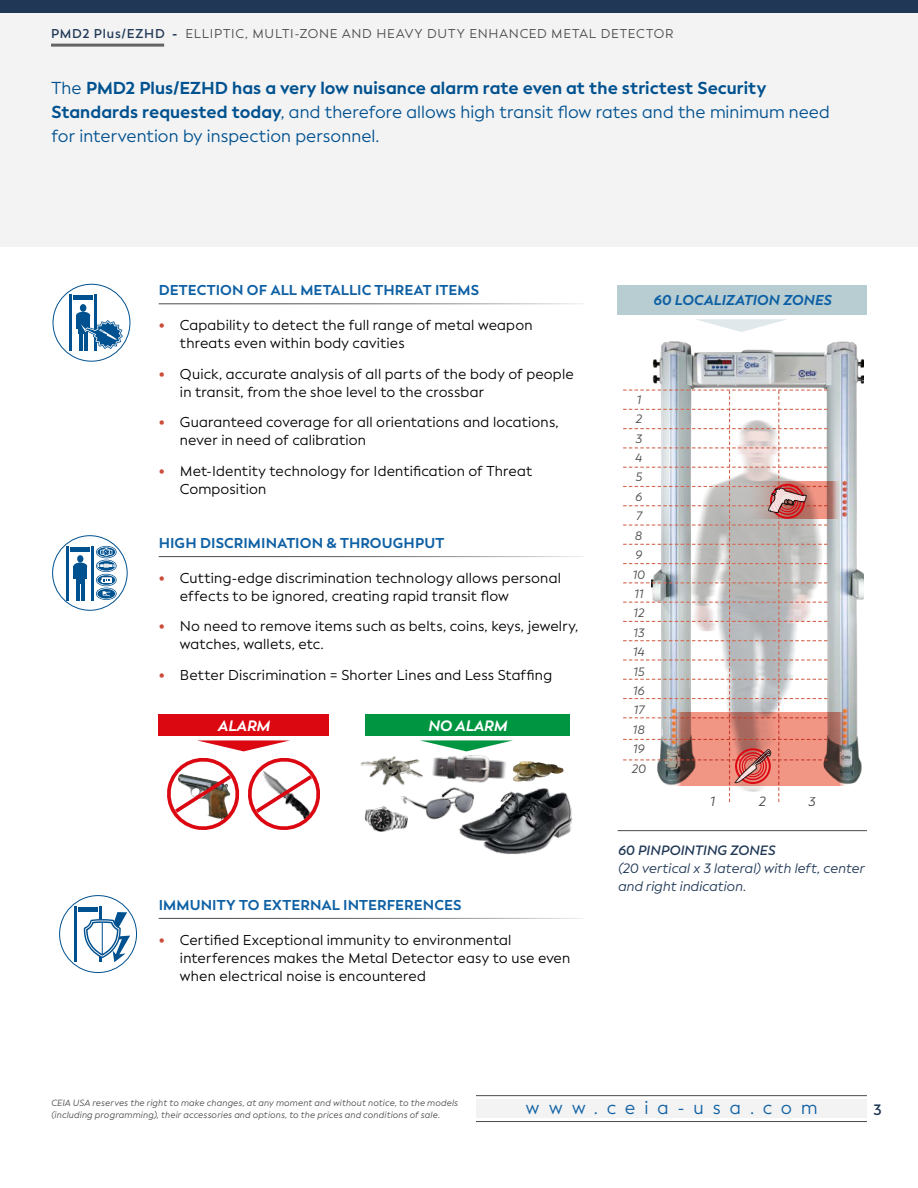
<style>
.page{position:relative;width:918px;height:1188px;background:#fff}
.page>*{position:absolute;margin:0;border:0;box-sizing:border-box;transform-origin:0 0}
.t1{font:18px "Facundo";letter-spacing:.5em;color:#0e60a4}
.t2{font:17.25px/24px "Facundo";letter-spacing:.005em;color:#00518f}
.t3{font:italic 700 15px "Facundo";color:#fff}
.t4{font:600 15px "Facundo";color:#203856}
.t5{font:14.25px/18px "Facundo";letter-spacing:.01em;color:#000}
.t6{font:700 14.25px "Facundo";letter-spacing:.01em;color:#0e60a4}
.t7{font:italic 700 14.25px "Facundo";letter-spacing:.005em;color:#0e60a4}
.t8{font:italic 13.5px/18px "Facundo";letter-spacing:.005em;color:#203856}
.t9{font:italic 600 13.5px "Facundo";color:#203856}
.t10{font:italic 13.35px "Facundo";color:#4a4a49}
.t11{font:12.75px "Facundo";letter-spacing:.06em;color:#4a4a49}
.t12{font:italic 12.15px/19.4px "Facundo";color:#4a4a49;text-align:center}
.t13{font:italic 9px/12px "Facundo";letter-spacing:.025em;color:#4a4a49}
.s1{font-weight:600;color:#203856}
.s2{font-weight:700;color:#203856}
.s3{font-weight:700}
.s4{font-weight:900;color:#cc4c3b}
</style>
<div class="page">
<div style="left:0;top:13px;width:918px;height:234px;background:#f3f3f4"></div>
<div style="left:0;top:0;width:918px;height:13px;background:#203856"></div>
<img style="left:432px;top:751px;width:74px;height:30px">
<img style="left:512px;top:761px;width:52px;height:20px">
<img style="left:360px;top:756px;width:63px;height:29px">
<img style="left:459px;top:781px;width:114px;height:73px">
<img style="left:400px;top:787px;width:75px;height:36px">
<img style="left:364px;top:804px;width:45px;height:28px">
<img style="left:652px;top:341px;width:211px;height:445px">
<svg style="left:828px;top:481px;width:13px;height:38px"></svg>
<svg style="left:828px;top:712px;width:20px;height:73px"></svg>
<svg style="left:623px;top:390px;width:205px;height:412px"></svg>
<div style="left:476px;top:1099px;width:391px;height:18px;background:#f3f3f4"></div>
<hr style="left:476px;top:1095px;width:391px;height:1px;background:#4a4a49">
<hr style="left:476px;top:1121px;width:391px;height:1px;background:#4a4a49">
<hr style="left:51px;top:44px;width:113px;height:3px;background:#646363">
<div style="left:53px;top:284px;width:77px;height:77px;border:1px solid #00518f;border-radius:50%"></div>
<hr style="left:94px;top:294px;width:3px;height:57px;background:#00518f">
<hr style="left:69px;top:294px;width:3px;height:57px;background:#00518f">
<hr style="left:73px;top:296px;width:20px;height:4px;background:#00518f">
<hr style="left:76px;top:316px;width:4px;height:12px;background:#00518f">
<hr style="left:79px;top:332px;width:3px;height:19px;background:#00518f">
<div style="left:79px;top:317px;width:9px;height:17px;background:#00518f"></div>
<hr style="left:84px;top:332px;width:4px;height:19px;background:#00518f">
<hr style="left:86px;top:316px;width:4px;height:12px;background:#00518f">
<div style="left:80px;top:304px;width:6px;height:8px;background:#00518f;border-radius:50%"></div>
<div style="left:76px;top:312px;width:14px;height:7px;background:#00518f;border-radius:50%"></div>
<svg style="left:81px;top:320px;width:42px;height:29px"></svg>
<div style="left:52px;top:535px;width:76px;height:76px;border:1px solid #00518f;border-radius:50%"></div>
<hr style="left:91px;top:546px;width:3px;height:55px;background:#00518f">
<hr style="left:67px;top:546px;width:2px;height:55px;background:#00518f">
<hr style="left:71px;top:547px;width:19px;height:4px;background:#00518f">
<hr style="left:73px;top:566px;width:4px;height:13px;background:#00518f">
<hr style="left:76px;top:582px;width:4px;height:19px;background:#00518f">
<div style="left:76px;top:568px;width:9px;height:16px;background:#00518f"></div>
<hr style="left:81px;top:582px;width:4px;height:19px;background:#00518f">
<hr style="left:83px;top:566px;width:4px;height:13px;background:#00518f">
<div style="left:77px;top:555px;width:6px;height:8px;background:#00518f;border-radius:50%"></div>
<div style="left:73px;top:563px;width:14px;height:7px;background:#00518f;border-radius:50%"></div>
<svg style="left:96px;top:588px;width:21px;height:12px"></svg>
<svg style="left:96px;top:546px;width:21px;height:12px"></svg>
<svg style="left:97px;top:547px;width:19px;height:52px"></svg>
<svg style="left:167px;top:740px;width:154px;height:90px"></svg>
<svg style="left:420px;top:740px;width:93px;height:11px"></svg>
<div style="left:158px;top:714px;width:171px;height:21px;background:#db0812"></div>
<div style="left:365px;top:714px;width:204px;height:21px;background:#009641"></div>
<div style="left:618px;top:285px;width:249px;height:30px;background:#b7cdd2"></div>
<svg style="left:696px;top:319px;width:91px;height:13px"></svg>
<hr style="left:618px;top:830px;width:249px;height:1px;background:#4a4a49">
<div style="left:59px;top:895px;width:78px;height:78px;border:1px solid #00518f;border-radius:50%"></div>
<hr style="left:99px;top:907px;width:3px;height:55px;background:#00518f">
<hr style="left:74px;top:907px;width:3px;height:55px;background:#00518f">
<hr style="left:79px;top:908px;width:19px;height:4px;background:#00518f">
<svg style="left:84px;top:912px;width:46px;height:50px"></svg>
<p class="t11" style="left:51px;top:26px;width:624px"><span class="s1">PMD2 Plus/EZHD</span> <span class="s2">-</span> ELLIPTIC, MULTI-ZONE AND HEAVY DUTY ENHANCED METAL DETECTOR</p>
<p class="t2" style="left:52px;top:76px;width:780px">The <span class="s3">PMD2 Plus/EZHD has a very low nuisance alarm rate even at the strictest Security<br>Standards requested today</span>, and therefore allows high transit flow rates and the minimum need for intervention by inspection personnel.</p>
<p class="t6" style="left:159px;top:281px;width:322px">DETECTION OF ALL METALLIC THREAT ITEMS</p>
<p class="t5" style="left:180px;top:316px;width:354px;text-indent:-21px"><span class="s4">•</span> Capability to detect the full range of metal weapon threats even within body cavities</p>
<p class="t5" style="left:180px;top:365px;width:395px;text-indent:-21px"><span class="s4">•</span> Quick, accurate analysis of all parts of the body of people in transit, from the shoe level to the crossbar</p>
<p class="t5" style="left:180px;top:414px;width:380px;text-indent:-21px"><span class="s4">•</span> Guaranteed coverage for all orientations and locations, never in need of calibration</p>
<p class="t5" style="left:180px;top:462px;width:354px;text-indent:-21px"><span class="s4">•</span> Met-Identity technology for Identification of Threat<br>Composition</p>
<p class="t6" style="left:159px;top:534px;width:287px">HIGH DISCRIMINATION &amp; THROUGHPUT</p>
<p class="t5" style="left:180px;top:569px;width:383px;text-indent:-21px"><span class="s4">•</span> Cutting-edge discrimination technology allows personal effects to be ignored, creating rapid transit flow</p>
<p class="t5" style="left:180px;top:618px;width:400px;text-indent:-21px"><span class="s4">•</span> No need to remove items such as belts, coins, keys, jewelry, watches, wallets, etc.</p>
<p class="t5" style="left:159px;top:666px;width:395px"><span class="s4">•</span> Better Discrimination = Shorter Lines and Less Staffing</p>
<p class="t3" style="left:218px;top:716px;width:53px">ALARM</p>
<p class="t3" style="left:428px;top:716px;width:80px">NO ALARM</p>
<p class="t6" style="left:159px;top:896px;width:305px">IMMUNITY TO EXTERNAL INTERFERENCES</p>
<p class="t5" style="left:180px;top:931px;width:392px;text-indent:-21px"><span class="s4">•</span> Certified Exceptional immunity to environmental interferences makes the Metal Detector easy to use even when electrical noise is encountered</p>
<p class="t7" style="left:653px;top:292px;width:180px">60 LOCALIZATION ZONES</p>
<p class="t12" style="left:631px;top:390px;width:16px">1<br>2<br>3<br>4<br>5<br>6<br>7<br>8<br>9<br>10<br>11<br>12<br>13<br>14<br>15<br>16<br>17<br>18<br>19<br>20</p>
<p class="t10" style="left:710px;top:794px;width:7px">1</p>
<p class="t10" style="left:758px;top:794px;width:9px">2</p>
<p class="t10" style="left:808px;top:794px;width:9px">3</p>
<p class="t9" style="left:618px;top:842px;width:159px">60 PINPOINTING ZONES</p>
<p class="t8" style="left:618px;top:859px;width:248px">(20 vertical x 3 lateral) with left, center and right indication.</p>
<p class="t13" style="left:51px;top:1097px;width:408px">CEIA USA reserves the right to make changes, at any moment and without notice, to the models (including programming), their accessories and options, to the prices and conditions of sale.</p>
<p class="t1" style="left:526px;top:1097px;width:293px">www.ceia-usa.com</p>
<p class="t4" style="left:873px;top:1100px;width:10px">3</p>
</div>
